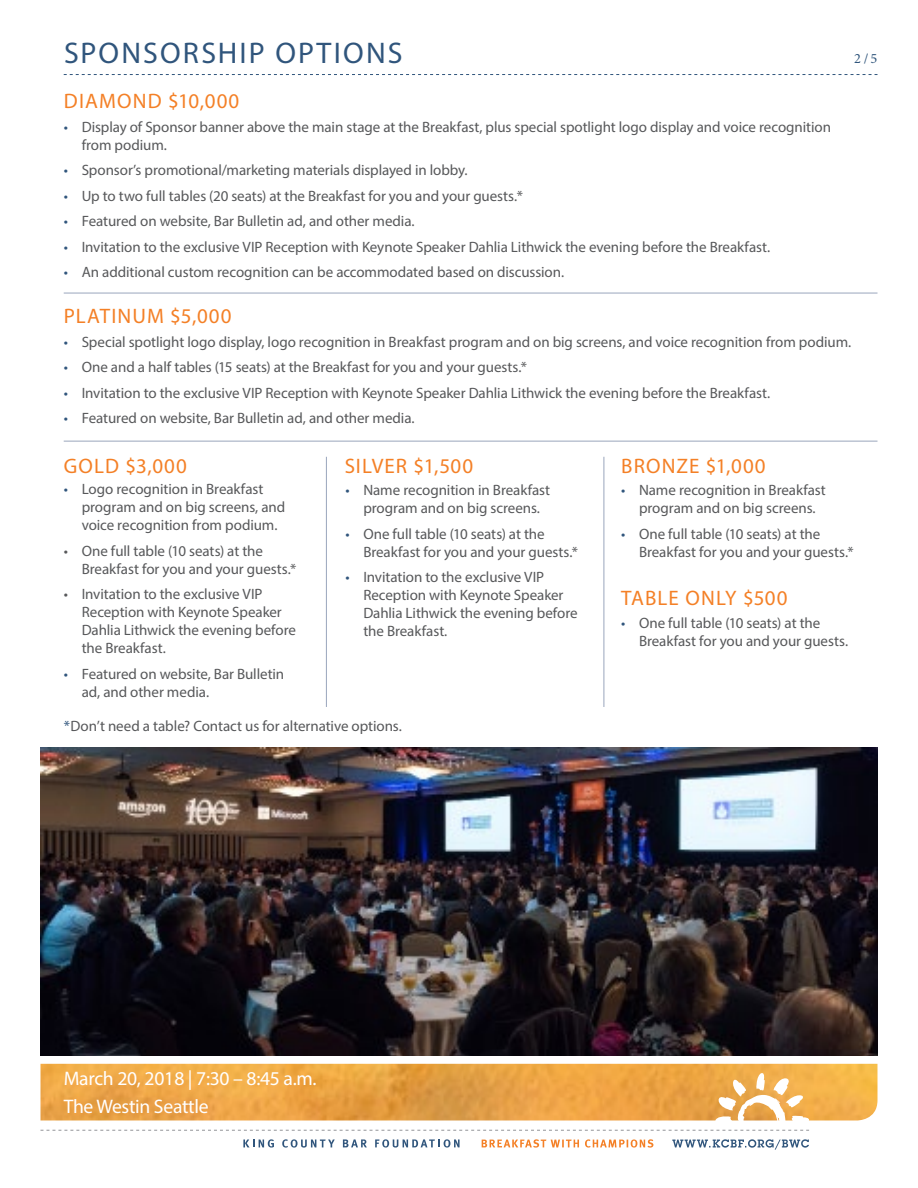
<style>
.page{position:relative;width:918px;height:1188px;background:#fff}
.page>*{position:absolute;margin:0;border:0;box-sizing:border-box;transform-origin:0 0}
.Head_1{font:30px "Myriad Pro";letter-spacing:.075em;color:#30557c}
.Head_1-2{font:21px "Myriad Pro";letter-spacing:.05em;color:#f48026}
.Subhead_1{font:19.65px "Myriad Pro";letter-spacing:-.015em;color:#fff}
.Head_1-3{font:15px/18px "Myriad Pro";letter-spacing:-.005em;color:#57585a}
.t1{font:14.25px "Minion Pro";color:#30557c}
.s1{color:#30557c}
</style>
<div class="page">
<img style="left:40px;top:747px;width:838px;height:309px">
<hr style="left:64px;top:293px;width:814px;height:1px;background:#99a5bc">
<hr style="left:64px;top:441px;width:814px;height:1px;background:#99a5bc">
<img style="left:40px;top:1064px;width:838px;height:56px">
<div style="left:63px;top:1070px;width:259px;height:48px;background:#f48026;opacity:.2"></div>
<svg style="left:40px;top:1130px;width:769px;height:1px"></svg>
<svg style="left:64px;top:74px;width:814px;height:1px"></svg>
<svg style="left:714px;top:1069px;width:96px;height:52px"></svg>
<hr style="left:326px;top:457px;width:1px;height:250px;background:#99a5bc">
<hr style="left:604px;top:457px;width:1px;height:250px;background:#99a5bc">
<svg style="left:482px;top:1139px;width:171px;height:9px"></svg>
<svg style="left:243px;top:1139px;width:31px;height:9px"></svg>
<svg style="left:282px;top:1139px;width:53px;height:9px"></svg>
<svg style="left:343px;top:1139px;width:24px;height:8px"></svg>
<svg style="left:375px;top:1139px;width:85px;height:9px"></svg>
<svg style="left:672px;top:1139px;width:137px;height:11px"></svg>
<p class="Head_1" style="left:64px;top:35px;width:340px">SPONSORSHIP OPTIONS</p>
<p class="Head_1-2" style="left:64px;top:88px;width:177px">DIAMOND $10,000</p>
<p class="Head_1-3" style="left:82px;top:117px;width:751px;text-indent:-18px"><span class="s1">•</span> Display of Sponsor banner above the main stage at the Breakfast, plus special spotlight logo display and voice recognition from podium.</p>
<p class="Head_1-3" style="left:64px;top:161px;width:406px"><span class="s1">•</span> Sponsor’s promotional/marketing materials displayed in lobby.</p>
<p class="Head_1-3" style="left:64px;top:186px;width:461px"><span class="s1">•</span> Up to two full tables (20 seats) at the Breakfast for you and your guests.*</p>
<p class="Head_1-3" style="left:64px;top:212px;width:352px"><span class="s1">•</span> Featured on website, Bar Bulletin ad, and other media.</p>
<p class="Head_1-3" style="left:64px;top:237px;width:708px"><span class="s1">•</span> Invitation to the exclusive VIP Reception with Keynote Speaker Dahlia Lithwick the evening before the Breakfast.</p>
<p class="Head_1-3" style="left:64px;top:263px;width:502px"><span class="s1">•</span> An additional custom recognition can be accommodated based on discussion.</p>
<p class="Head_1-2" style="left:64px;top:303px;width:169px">PLATINUM $5,000</p>
<p class="t1" style="left:854px;top:49px;width:25px">2/5</p>
<p class="Head_1-3" style="left:64px;top:333px;width:789px"><span class="s1">•</span> Special spotlight logo display, logo recognition in Breakfast program and on big screens, and voice recognition from podium.</p>
<p class="Head_1-3" style="left:64px;top:358px;width:465px"><span class="s1">•</span> One and a half tables (15 seats) at the Breakfast for you and your guests.*</p>
<p class="Head_1-3" style="left:64px;top:384px;width:708px"><span class="s1">•</span> Invitation to the exclusive VIP Reception with Keynote Speaker Dahlia Lithwick the evening before the Breakfast.</p>
<p class="Head_1-3" style="left:64px;top:409px;width:352px"><span class="s1">•</span> Featured on website, Bar Bulletin ad, and other media.</p>
<p class="Head_1-2" style="left:64px;top:453px;width:124px">GOLD $3,000</p>
<p class="Head_1-3" style="left:82px;top:480px;width:205px;text-indent:-18px"><span class="s1">•</span> Logo recognition in Breakfast program and on big screens, and voice recognition from podium.</p>
<p class="Head_1-3" style="left:82px;top:542px;width:216px;text-indent:-18px">• One full table (10 seats) at the<br>Breakfast for you and your guests.*</p>
<p class="Head_1-3" style="left:82px;top:585px;width:216px;text-indent:-18px">• Invitation to the exclusive VIP<br>Reception with Keynote Speaker<br>Dahlia Lithwick the evening before the Breakfast.</p>
<p class="Head_1-3" style="left:82px;top:665px;width:204px;text-indent:-18px"><span class="s1">•</span> Featured on website, Bar Bulletin ad, and other media.</p>
<p class="Head_1-2" style="left:345px;top:453px;width:130px">SILVER $1,500</p>
<p class="Head_1-3" style="left:345px;top:481px;width:206px;text-align:center"><span class="s1">•</span> Name recognition in Breakfast program and on big screens.</p>
<p class="Head_1-3" style="left:363px;top:525px;width:216px;text-indent:-18px"><span class="s1">•</span> One full table (10 seats) at the<br>Breakfast for you and your guests.*</p>
<p class="Head_1-3" style="left:363px;top:568px;width:216px;text-indent:-18px"><span class="s1">•</span> Invitation to the exclusive VIP<br>Reception with Keynote Speaker<br>Dahlia Lithwick the evening before the Breakfast.</p>
<p class="Head_1-3" style="left:64px;top:717px;width:340px"><span class="s1">*</span>Don’t need a table? Contact us for alternative options.</p>
<p class="Head_1-2" style="left:621px;top:453px;width:146px">BRONZE $1,000</p>
<p class="Head_1-3" style="left:621px;top:481px;width:206px;text-align:center"><span class="s1">•</span> Name recognition in Breakfast program and on big screens.</p>
<p class="Head_1-3" style="left:639px;top:525px;width:216px;text-indent:-18px"><span class="s1">•</span> One full table (10 seats) at the<br>Breakfast for you and your guests.*</p>
<p class="Head_1-2" style="left:621px;top:585px;width:168px">TABLE ONLY $500</p>
<p class="Head_1-3" style="left:639px;top:614px;width:211px;text-indent:-18px"><span class="s1">•</span> One full table (10 seats) at the<br>Breakfast for you and your guests.</p>
<p class="Subhead_1" style="left:64px;top:1066px;width:254px">March 20, 2018 | 7:30 – 8:45 a.m.</p>
<p class="Subhead_1" style="left:64px;top:1094px;width:146px">The Westin Seattle</p>
</div>
